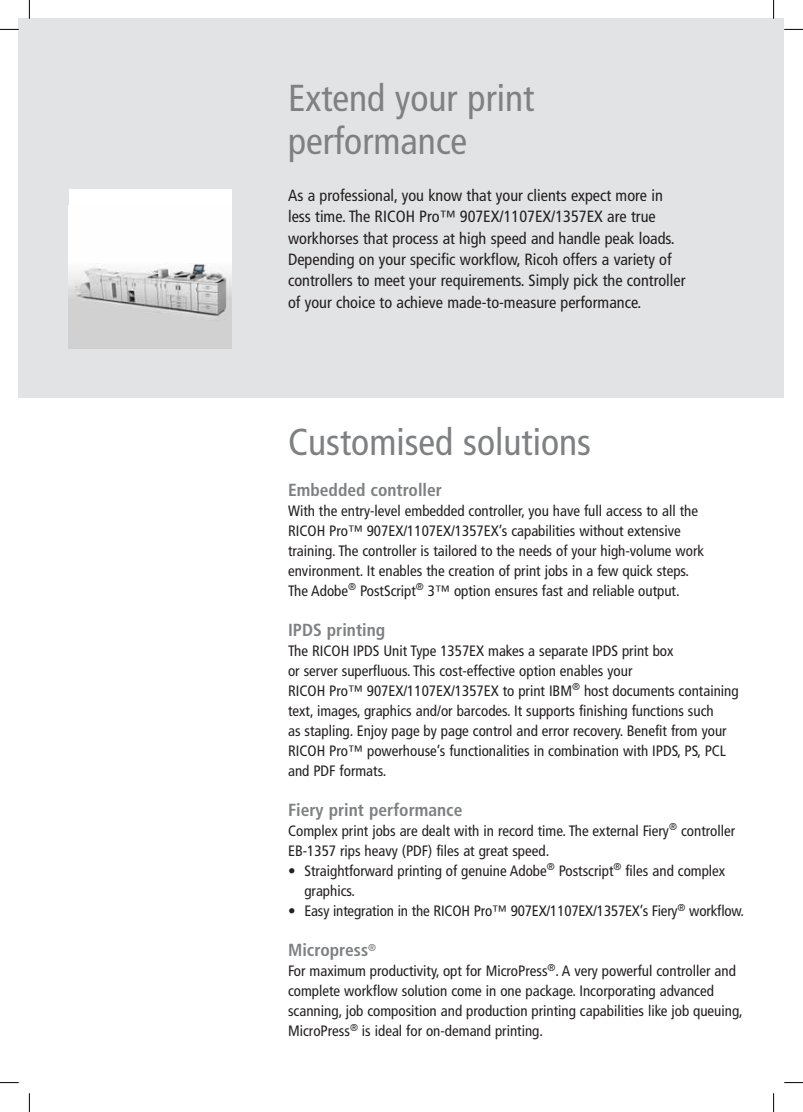
<style>
.page{position:relative;width:803px;height:1112px;background:#fff}
.page>*{position:absolute;margin:0;border:0;box-sizing:border-box;transform-origin:0 0}
.t1{font:condensed 37.5px/42.5px "Frutiger";color:#7e8082}
.t2{font:700 condensed 17.5px "Frutiger";color:#7e8082}
.t3{font:condensed 16.25px/21.2px "Frutiger";color:#231f20}
.t4{font:condensed 15px/20px "Frutiger";color:#231f20}
</style>
<div class="page">
<div style="left:19px;top:19px;width:765px;height:379px;background:#e2e3e4"></div>
<div style="left:69px;top:189px;width:162px;height:159px;background:#fff"></div>
<img style="left:69px;top:263px;width:162px;height:85px">
<svg style="left:0;top:29px;width:19px;height:1px"></svg>
<svg style="left:784px;top:29px;width:19px;height:1px"></svg>
<svg style="left:0;top:1082px;width:19px;height:1px"></svg>
<svg style="left:784px;top:1082px;width:19px;height:1px"></svg>
<svg style="left:29px;top:0;width:1px;height:19px"></svg>
<svg style="left:29px;top:1093px;width:1px;height:18px"></svg>
<svg style="left:773px;top:0;width:1px;height:19px"></svg>
<svg style="left:773px;top:1093px;width:1px;height:18px"></svg>
<h1 class="t1" style="left:288px;top:80px;width:248px">Extend your print performance</h1>
<p class="t3" style="left:288px;top:186px;width:399px">As a professional, you know that your clients expect more in less time. The RICOH Pro™ 907EX/1107EX/1357EX are true workhorses that process at high speed and handle peak loads.<br>Depending on your specific workflow, Ricoh offers a variety of controllers to meet your requirements. Simply pick the controller of your choice to achieve made-to-measure performance.</p>
<h1 class="t1" style="left:288px;top:423px;width:304px">Customised solutions</h1>
<p class="t2" style="left:288px;top:482px;width:155px">Embedded controller</p>
<p class="t4" style="left:288px;top:502px;width:417px">With the entry-level embedded controller, you have full access to all the RICOH Pro™ 907EX/1107EX/1357EX’s capabilities without extensive training. The controller is tailored to the needs of your high-volume work environment. It enables the creation of print jobs in a few quick steps.<br>The Adobe<sup>®</sup> PostScript<sup>®</sup> 3™ option ensures fast and reliable output.</p>
<p class="t2" style="left:288px;top:622px;width:99px">IPDS printing</p>
<p class="t4" style="left:288px;top:642px;width:452px">The RICOH IPDS Unit Type 1357EX makes a separate IPDS print box<br>or server superfluous. This cost-effective option enables your<br>RICOH Pro™ 907EX/1107EX/1357EX to print IBM<sup>®</sup> host documents containing text, images, graphics and/or barcodes. It supports finishing functions such<br>as stapling. Enjoy page by page control and error recovery. Benefit from your RICOH Pro™ powerhouse’s functionalities in combination with IPDS, PS, PCL and PDF formats.</p>
<p class="t2" style="left:288px;top:802px;width:176px">Fiery print performance</p>
<p class="t4" style="left:288px;top:822px;width:449px">Complex print jobs are dealt with in record time. The external Fiery<sup>®</sup> controller<br>EB-1357 rips heavy (PDF) files at great speed.</p>
<p class="t4" style="left:304px;top:862px;width:422px;text-indent:-16px">• Straightforward printing of genuine Adobe<sup>®</sup> Postscript<sup>®</sup> files and complex graphics.</p>
<p class="t4" style="left:288px;top:902px;width:458px">• Easy integration in the RICOH Pro™ 907EX/1107EX/1357EX’s Fiery<sup>®</sup> workflow.</p>
<p class="t2" style="left:288px;top:942px;width:90px">Micropress<sup>®</sup></p>
<p class="t4" style="left:288px;top:962px;width:456px">For maximum productivity, opt for MicroPress<sup>®</sup>. A very powerful controller and complete workflow solution come in one package. Incorporating advanced scanning, job composition and production printing capabilities like job queuing, MicroPress<sup>®</sup> is ideal for on-demand printing.</p>
</div>
